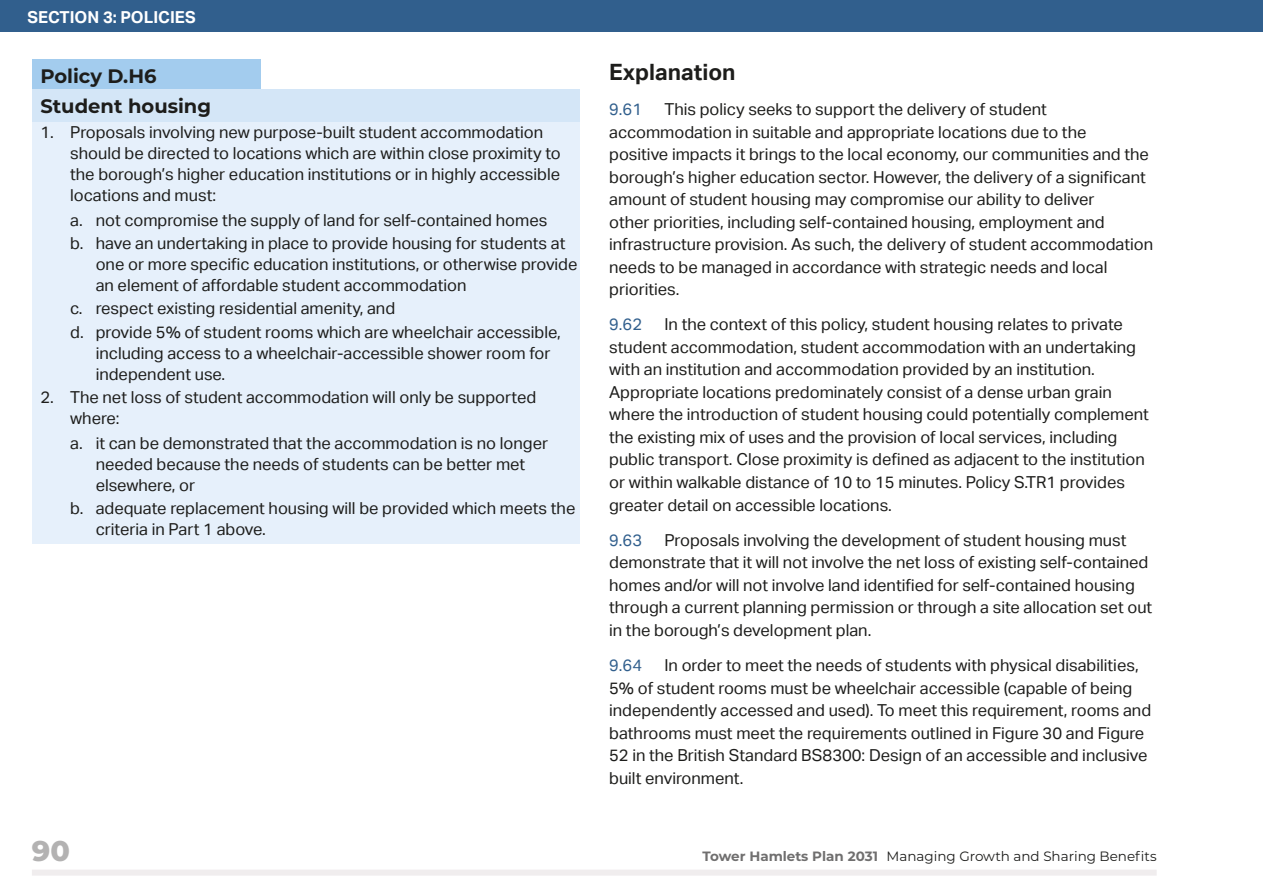
<style>
.page{position:relative;width:1263px;height:893px;background:#fff}
.page>*{position:absolute;margin:0;border:0;box-sizing:border-box;transform-origin:0 0}
.t1{font:800 28.5px "Montserrat";color:#b3b2b2}
.t2{font:700 22.5px "Aktiv Grotesk";color:#1d1d1b}
.t3{font:700 19.5px/30px "Montserrat";color:#1d1d1b}
.t4{font:16.5px/22.5px "Aktiv Grotesk";color:#1d1d1b}
.t5{font:700 16.5px "Aktiv Grotesk";color:#fff}
.t6{font:16.5px "Aktiv Grotesk";color:#315f8d}
.t7{font:13.5px "Montserrat";color:#1d1d1b}
.s1{font-weight:700;color:#706f6f}
</style>
<div class="page">
<div style="left:32px;top:870px;width:1125px;height:6px;background:#f0edee"></div>
<div style="left:0;top:0;width:1263px;height:32px;background:#315f8d"></div>
<div style="left:32px;top:60px;width:228px;height:32px;background:#a3ccee"></div>
<div style="left:32px;top:90px;width:547px;height:32px;background:#d4e6f7"></div>
<div style="left:32px;top:122px;width:547px;height:96px;background:#e6f0fb"></div>
<div style="left:32px;top:206px;width:547px;height:29px;background:#e6f0fb"></div>
<div style="left:32px;top:229px;width:547px;height:71px;background:#e6f0fb"></div>
<div style="left:32px;top:294px;width:547px;height:29px;background:#e6f0fb"></div>
<div style="left:32px;top:317px;width:547px;height:72px;background:#e6f0fb"></div>
<div style="left:32px;top:387px;width:547px;height:50px;background:#e6f0fb"></div>
<div style="left:32px;top:429px;width:547px;height:71px;background:#e6f0fb"></div>
<div style="left:32px;top:494px;width:547px;height:50px;background:#e6f0fb"></div>
<p class="t5" style="left:28px;top:8px;width:170px">SECTION 3: POLICIES</p>
<p class="t3" style="left:40px;top:60px;width:172px">Policy D.H6<br>Student housing</p>
<p class="t4" style="left:70px;top:122px;width:492px;line-height:21px;text-indent:-30px">1. Proposals involving new purpose-built student accommodation should be directed to locations which are within close proximity to the borough’s higher education institutions or in highly accessible locations and must:</p>
<p class="t4" style="left:70px;top:209px;width:497px;line-height:23.1px">a. not compromise the supply of land for self-contained homes<br>b. have an undertaking in place to provide housing for students at</p>
<p class="t4" style="left:96px;top:254px;width:483px;line-height:21px">one or more specific education institutions, or otherwise provide an element of affordable student accommodation</p>
<p class="t4" style="left:70px;top:297px;width:492px;line-height:23.1px">c. respect existing residential amenity, and<br>d. provide 5% of student rooms which are wheelchair accessible,</p>
<p class="t4" style="left:96px;top:342px;width:456px;line-height:21px">including access to a wheelchair-accessible shower room for independent use.</p>
<p class="t4" style="left:70px;top:387px;width:468px;line-height:21px;text-indent:-30px">2. The net loss of student accommodation will only be supported where:</p>
<p class="t4" style="left:96px;top:433px;width:454px;line-height:21px;text-indent:-26px">a. it can be demonstrated that the accommodation is no longer needed because the needs of students can be better met elsewhere, or</p>
<p class="t4" style="left:96px;top:498px;width:481px;line-height:21px;text-indent:-26px">b. adequate replacement housing will be provided which meets the criteria in Part 1 above.</p>
<h2 class="t2" style="left:609px;top:59px;width:128px">Explanation</h2>
<p class="t6" style="left:609px;top:100px;width:34px">9.61</p>
<p class="t4" style="left:609px;top:98px;width:546px;text-indent:55px">This policy seeks to support the delivery of student accommodation in suitable and appropriate locations due to the<br>positive impacts it brings to the local economy, our communities and the borough’s higher education sector. However, the delivery of a significant amount of student housing may compromise our ability to deliver<br>other priorities, including self-contained housing, employment and infrastructure provision. As such, the delivery of student accommodation needs to be managed in accordance with strategic needs and local priorities.</p>
<p class="t6" style="left:609px;top:315px;width:34px">9.62</p>
<p class="t4" style="left:609px;top:313px;width:541px;text-indent:55px">In the context of this policy, student housing relates to private student accommodation, student accommodation with an undertaking with an institution and accommodation provided by an institution.<br>Appropriate locations predominately consist of a dense urban grain where the introduction of student housing could potentially complement the existing mix of uses and the provision of local services, including public transport. Close proximity is defined as adjacent to the institution or within walkable distance of 10 to 15 minutes. Policy S.TR1 provides greater detail on accessible locations.</p>
<p class="t6" style="left:609px;top:530px;width:34px">9.63</p>
<p class="t4" style="left:609px;top:529px;width:545px;text-indent:55px">Proposals involving the development of student housing must demonstrate that it will not involve the net loss of existing self-contained homes and/or will not involve land identified for self-contained housing through a current planning permission or through a site allocation set out in the borough’s development plan.</p>
<p class="t6" style="left:609px;top:656px;width:34px">9.64</p>
<p class="t4" style="left:609px;top:654px;width:543px;text-indent:55px">In order to meet the needs of students with physical disabilities, 5% of student rooms must be wheelchair accessible (capable of being independently accessed and used). To meet this requirement, rooms and bathrooms must meet the requirements outlined in Figure 30 and Figure 52 in the British Standard BS8300: Design of an accessible and inclusive built environment.</p>
<h1 class="t1" style="left:32px;top:830px;width:40px">90</h1>
<p class="t7" style="left:703px;top:847px;width:456px"><span class="s1">Tower Hamlets Plan 2031</span> Managing Growth and Sharing Benefits</p>
</div>
